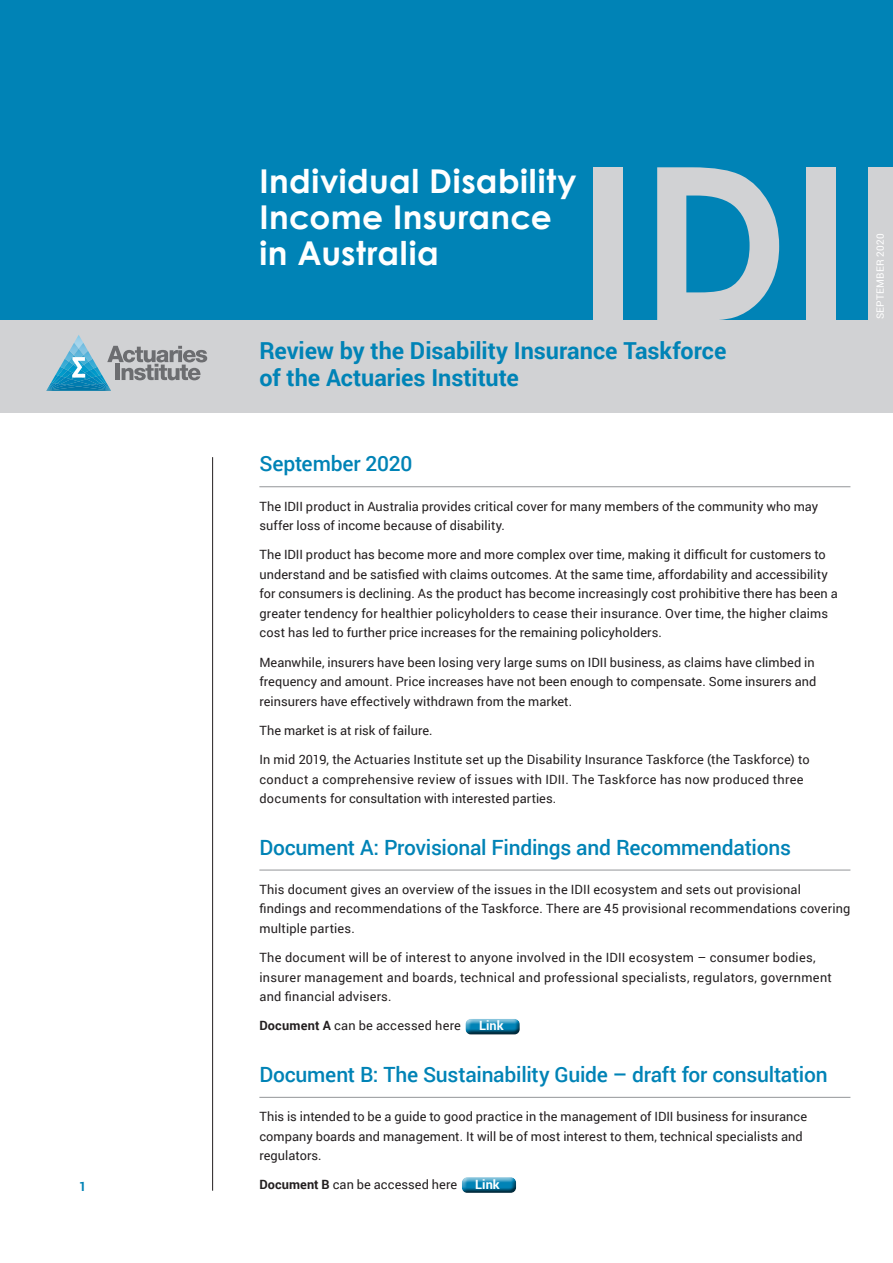
<style>
.page{position:relative;width:893px;height:1263px;background:#fff}
.page>*{position:absolute;margin:0;border:0;box-sizing:border-box;transform-origin:0 0}
.t1{font:700 214.05px "Century Gothic";color:#d1d2d4}
.t2{font:700 32.85px/36px "Century Gothic";letter-spacing:.015em;color:#fff}
.Margin_Quote_copy{font:700 23.4px "Roboto";letter-spacing:-.005em;color:#0083b6}
.Head2__Rule{font:500 21px "Roboto";letter-spacing:-.01em;color:#0083b6}
.Body{font:12.75px/19.5px "Roboto";letter-spacing:.01em;color:#231f20}
.Body-2{font:700 12.75px "Roboto";letter-spacing:.005em;color:#fff}
.t3{font:700 12.75px "Roboto";color:#0083b6}
.Margin_Quote_copy-2{font:10.05px "Roboto";letter-spacing:.025em;color:#fff}
.s1{font-weight:700}
</style>
<div class="page">
<div style="left:459px;top:1177px;width:57px;height:16px;background:#231f20;opacity:.75"></div>
<div style="left:463px;top:1019px;width:57px;height:16px;background:#231f20;opacity:.75"></div>
<div style="left:0;top:293px;width:893px;height:120px;background:#d1d2d4"></div>
<div style="left:0;top:0;width:893px;height:319px;background:#0083b6"></div>
<svg style="left:46px;top:335px;width:161px;height:56px"></svg>
<hr style="left:259px;top:486px;width:591px;height:1px;background:#939598">
<hr style="left:259px;top:870px;width:591px;height:1px;background:#939598">
<hr style="left:259px;top:1097px;width:591px;height:1px;background:#939598">
<hr style="left:212px;top:457px;width:1px;height:734px;background:#231f20">
<p class="t2" style="left:259px;top:163px;width:319px">Individual Disability<br>Income Insurance in Australia</p>
<p class="t1" style="left:578px;top:109px;width:336px">IDII</p>
<p class="Margin_Quote_copy-2" style="left:873px;top:319px;width:87px;rotate:-90deg">SEPTEMBER 2020</p>
<p class="Margin_Quote_copy" style="left:259px;top:334px;width:468px">Review by the Disability Insurance Taskforce</p>
<p class="Margin_Quote_copy" style="left:259px;top:361px;width:261px">of the Actuaries Institute</p>
<p class="Head2__Rule" style="left:259px;top:449px;width:154px">September 2020</p>
<p class="Body" style="left:259px;top:496px;width:560px">The IDII product in Australia provides critical cover for many members of the community who may suffer loss of income because of disability.</p>
<p class="Body" style="left:259px;top:544px;width:580px">The IDII product has become more and more complex over time, making it difficult for customers to understand and be satisfied with claims outcomes. At the same time, affordability and accessibility for consumers is declining. As the product has become increasingly cost prohibitive there has been a greater tendency for healthier policyholders to cease their insurance. Over time, the higher claims cost has led to further price increases for the remaining policyholders.</p>
<p class="Body" style="left:259px;top:652px;width:559px">Meanwhile, insurers have been losing very large sums on IDII business, as claims have climbed in frequency and amount. Price increases have not been enough to compensate. Some insurers and reinsurers have effectively withdrawn from the market.</p>
<p class="Body" style="left:259px;top:720px;width:175px">The market is at risk of failure.</p>
<p class="Body" style="left:259px;top:749px;width:552px">In mid 2019, the Actuaries Institute set up the Disability Insurance Taskforce (the Taskforce) to conduct a comprehensive review of issues with IDII. The Taskforce has now produced three documents for consultation with interested parties.</p>
<p class="Head2__Rule" style="left:259px;top:832px;width:533px">Document A: Provisional Findings and Recommendations</p>
<p class="Body" style="left:259px;top:879px;width:593px">This document gives an overview of the issues in the IDII ecosystem and sets out provisional findings and recommendations of the Taskforce. There are 45 provisional recommendations covering multiple parties.</p>
<p class="Body" style="left:259px;top:947px;width:574px">The document will be of interest to anyone involved in the IDII ecosystem – consumer bodies, insurer management and boards, technical and professional specialists, regulators, government and financial advisers.</p>
<p class="Body" style="left:259px;top:1015px;width:203px"><span class="s1">Document A</span> can be accessed here</p>
<p class="Body-2" style="left:479px;top:1017px;width:26px">Link</p>
<p class="Head2__Rule" style="left:259px;top:1060px;width:570px">Document B: The Sustainability Guide – draft for consultation</p>
<p class="Body" style="left:259px;top:1106px;width:549px">This is intended to be a guide to good practice in the management of IDII business for insurance company boards and management. It will be of most interest to them, technical specialists and regulators.</p>
<p class="t3" style="left:79px;top:1178px;width:9px">1</p>
<p class="Body" style="left:259px;top:1174px;width:199px"><span class="s1">Document B</span> can be accessed here</p>
<p class="Body-2" style="left:475px;top:1176px;width:26px">Link</p>
</div>
